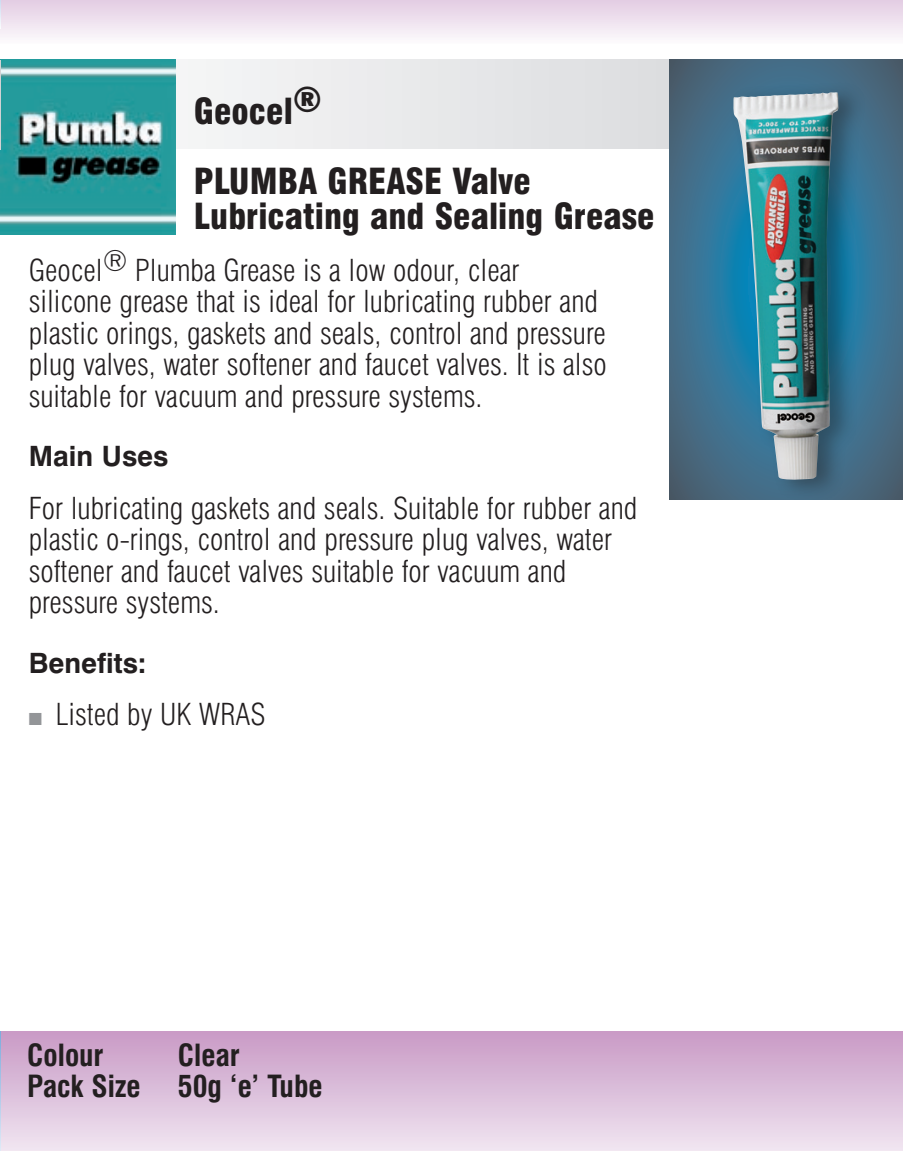
<style>
.page{position:relative;width:903px;height:1151px;background:#fff}
.page>*{position:absolute;margin:0;border:0;box-sizing:border-box;transform-origin:0 0}
.t1{font:900 condensed 35px/70px "Swiss 721 BT";color:#231f20}
.t2{font:300 condensed 29.75px/31.5px "Swiss 721 BT";color:#231f20}
.t3{font:700 condensed 29.75px/31.5px "Swiss 721 BT";color:#231f20}
.t4{font:700 28px "Swiss 721 BT";color:#231f20}
.s1{color:#939598}
</style>
<div class="page">
<div style="left:0;top:1032px;width:903px;height:119px;background:linear-gradient(to bottom,#c89ac5,#f0e5f1)"></div>
<div style="left:0;top:0;width:903px;height:43px;background:linear-gradient(to bottom,#e3cce3,#fcfbfc)"></div>
<div style="left:0;top:60px;width:903px;height:89px;background:#e8e9ea"></div>
<img style="left:0;top:60px;width:175px;height:175px">
<svg style="left:670px;top:60px;width:232px;height:440px;background:#406d89"></svg>
<div style="left:728px;top:80px;width:137px;height:420px;background:#231f20;opacity:.45"></div>
<img style="left:733px;top:92px;width:105px;height:389px">
<hr style="left:902px;top:0;width:1px;height:1151px;background:#a54499">
<svg style="left:0;top:0;width:1px;height:29px"></svg>
<svg style="left:0;top:1032px;width:1px;height:119px"></svg>
<hr style="left:0;top:60px;width:1px;height:90px;background:#d1d2d4">
<p class="t1" style="left:194px;top:76px;width:339px">Geocel®<br>PLUMBA GREASE Valve</p>
<p class="t1" style="left:194px;top:181px;width:462px">Lubricating and Sealing Grease</p>
<p class="t2" style="left:29px;top:254px;width:579px">Geocel® Plumba Grease is a low odour, clear silicone grease that is ideal for lubricating rubber and plastic orings, gaskets and seals, control and pressure plug valves, water softener and faucet valves. It is also suitable for vacuum and pressure systems.</p>
<p class="t4" style="left:29px;top:439px;width:141px">Main Uses</p>
<p class="t2" style="left:29px;top:492px;width:610px">For lubricating gaskets and seals. Suitable for rubber and plastic o-rings, control and pressure plug valves, water softener and faucet valves suitable for vacuum and pressure systems.</p>
<p class="t4" style="left:29px;top:646px;width:119px">Benefits:</p>
<p class="t2" style="left:29px;top:699px;width:238px"><span class="s1">■</span> Listed by UK WRAS</p>
<p class="t3" style="left:27px;top:1039px;width:78px">Colour</p>
<p class="t3" style="left:27px;top:1039px;width:297px;text-indent:151px">Clear<br>Pack Size 50g ‘e’ Tube</p>
</div>
